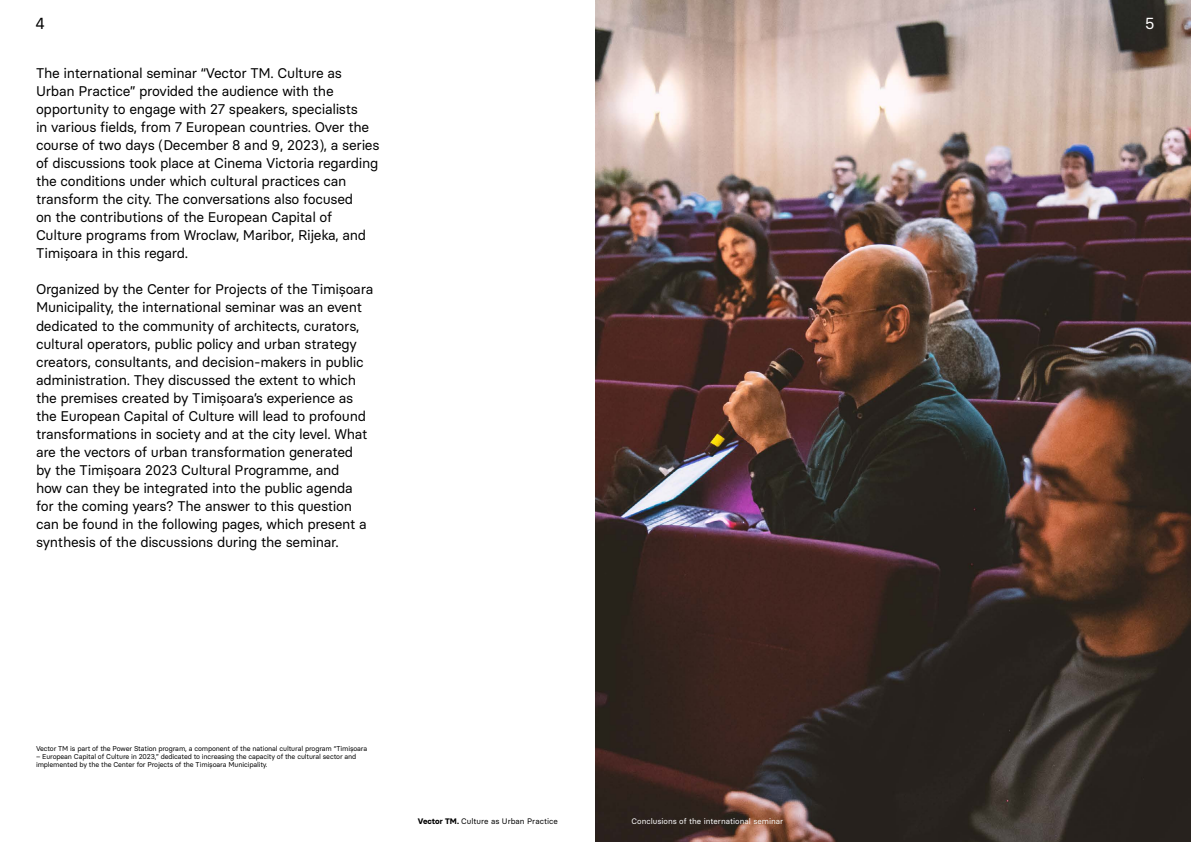
<style>
.page{position:relative;width:1191px;height:842px;background:#fff}
.page>*{position:absolute;margin:0;border:0;box-sizing:border-box;transform-origin:0 0}
.t1{font:16px "Basier Circle";color:#000}
.t2{font:16px "Basier Circle";color:#fff}
.t3{font:14px/18px "Basier Circle";letter-spacing:-.02em;color:#000}
.t4{font:8px "Basier Circle";color:#fff}
.t5{font:8px "Basier Circle";color:#000}
.t6{font:7px/8px "Basier Circle";letter-spacing:-.02em;color:#000}
.s1{font-weight:700}
</style>
<div class="page">
<img style="left:595px;top:0;width:596px;height:842px">
<p class="t1" style="left:35px;top:13px;width:11px">4</p>
<p class="t3" style="left:36px;top:64px;width:345px">The international seminar “Vector TM. Culture as Urban Practice” provided the audience with the opportunity to engage with 27 speakers, specialists<br>in various fields, from 7 European countries. Over the course of two days (December 8 and 9, 2023), a series of discussions took place at Cinema Victoria regarding the conditions under which cultural practices can transform the city. The conversations also focused<br>on the contributions of the European Capital of Culture programs from Wroclaw, Maribor, Rijeka, and Timișoara in this regard.</p>
<p class="t3" style="left:36px;top:280px;width:339px">Organized by the Center for Projects of the Timișoara Municipality, the international seminar was an event dedicated to the community of architects, curators, cultural operators, public policy and urban strategy creators, consultants, and decision-makers in public administration. They discussed the extent to which the premises created by Timișoara’s experience as the European Capital of Culture will lead to profound transformations in society and at the city level. What are the vectors of urban transformation generated<br>by the Timișoara 2023 Cultural Programme, and<br>how can they be integrated into the public agenda for the coming years? The answer to this question can be found in the following pages, which present a synthesis of the discussions during the seminar.</p>
<p class="t6" style="left:36px;top:744px;width:333px">Vector TM is part of the Power Station program, a component of the national cultural program “Timișoara</p>
<p class="t6" style="left:36px;top:752px;width:322px">– European Capital of Culture in 2023,” dedicated to increasing the capacity of the cultural sector and implemented by the the Center for Projects of the Timișoara Municipality.</p>
<p class="t5" style="left:418px;top:816px;width:142px"><span class="s1">Vector TM.</span> Culture as Urban Practice</p>
<p class="t4" style="left:631px;top:816px;width:153px">Conclusions of the international seminar</p>
<p class="t2" style="left:1145px;top:13px;width:11px">5</p>
</div>
